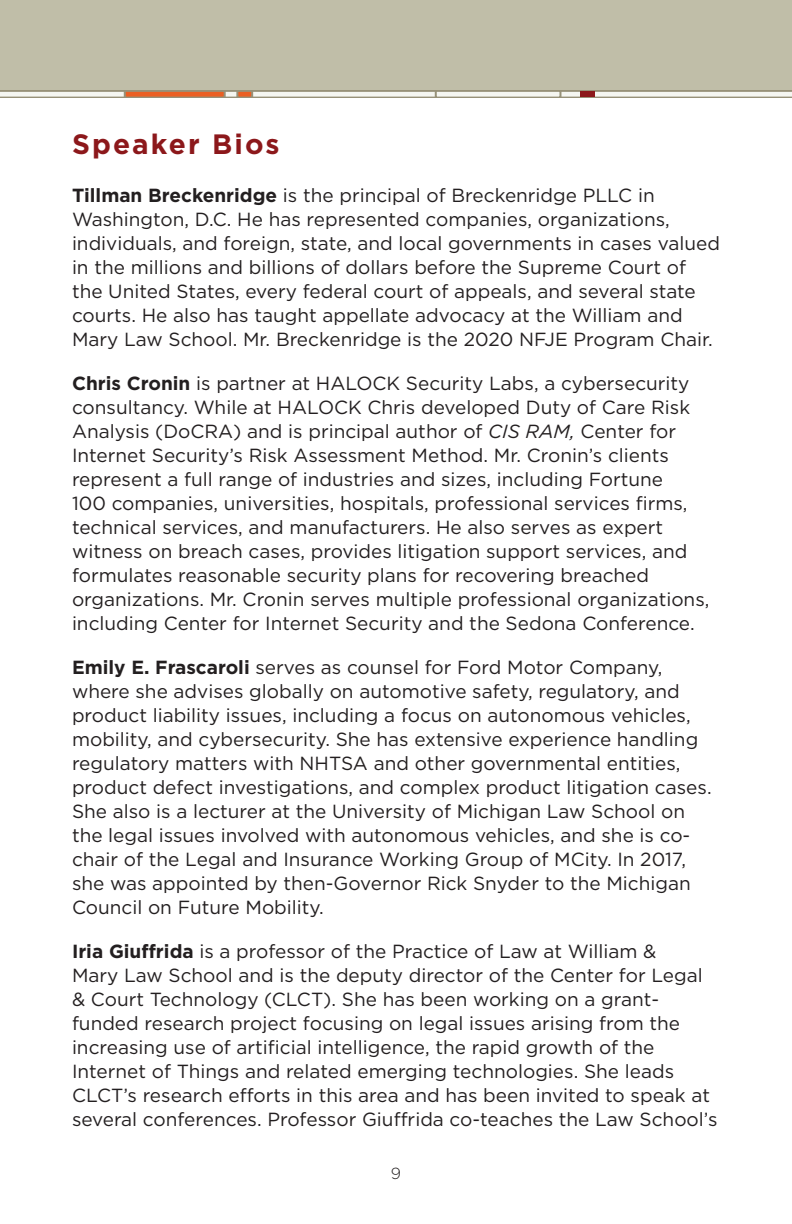
<style>
.page{position:relative;width:792px;height:1224px;background:#fff}
.page>*{position:absolute;margin:0;border:0;box-sizing:border-box;transform-origin:0 0}
.t1{font:700 28px "Gotham";letter-spacing:.075em;color:#8c181b}
.t2{font:19px/24px "Gotham";color:#231f20}
.t3{font:300 16px "Gotham";color:#231f20}
.s1{font-weight:700}
.s2{font-style:italic}
</style>
<div class="page">
<div style="left:0;top:0;width:792px;height:96px;background:#c0bea8"></div>
<svg style="left:0;top:91px;width:792px;height:6px;background:#ddcabb"></svg>
<h1 class="t1" style="left:72px;top:126px;width:209px">Speaker Bios</h1>
<p class="t2" style="left:72px;top:183px;width:649px"><span class="s1">Tillman Breckenridge</span> is the principal of Breckenridge PLLC in Washington, D.C. He has represented companies, organizations, individuals, and foreign, state, and local governments in cases valued in the millions and billions of dollars before the Supreme Court of the United States, every federal court of appeals, and several state courts. He also has taught appellate advocacy at the William and Mary Law School. Mr. Breckenridge is the 2020 NFJE Program Chair.</p>
<p class="t2" style="left:72px;top:371px;width:639px"><span class="s1">Chris Cronin</span> is partner at HALOCK Security Labs, a cybersecurity consultancy. While at HALOCK Chris developed Duty of Care Risk Analysis (DoCRA) and is principal author of <span class="s2">CIS RAM,</span> Center for Internet Security’s Risk Assessment Method. Mr. Cronin’s clients represent a full range of industries and sizes, including Fortune<br>100 companies, universities, hospitals, professional services firms, technical services, and manufacturers. He also serves as expert witness on breach cases, provides litigation support services, and formulates reasonable security plans for recovering breached organizations. Mr. Cronin serves multiple professional organizations, including Center for Internet Security and the Sedona Conference.</p>
<p class="t2" style="left:72px;top:655px;width:641px"><span class="s1">Emily E. Frascaroli</span> serves as counsel for Ford Motor Company, where she advises globally on automotive safety, regulatory, and product liability issues, including a focus on autonomous vehicles, mobility, and cybersecurity. She has extensive experience handling regulatory matters with NHTSA and other governmental entities, product defect investigations, and complex product litigation cases.<br>She also is a lecturer at the University of Michigan Law School on the legal issues involved with autonomous vehicles, and she is co&shy;chair of the Legal and Insurance Working Group of MCity. In 2017, she was appointed by then-Governor Rick Snyder to the Michigan Council on Future Mobility.</p>
<p class="t2" style="left:72px;top:939px;width:647px"><span class="s1">Iria Giuffrida</span> is a professor of the Practice of Law at William &amp;<br>Mary Law School and is the deputy director of the Center for Legal &amp; Court Technology (CLCT). She has been working on a grant&shy;funded research project focusing on legal issues arising from the increasing use of artificial intelligence, the rapid growth of the Internet of Things and related emerging technologies. She leads CLCT’s research efforts in this area and has been invited to speak at several conferences. Professor Giuffrida co-teaches the Law School’s</p>
<p class="t3" style="left:391px;top:1163px;width:12px">9</p>
</div>
